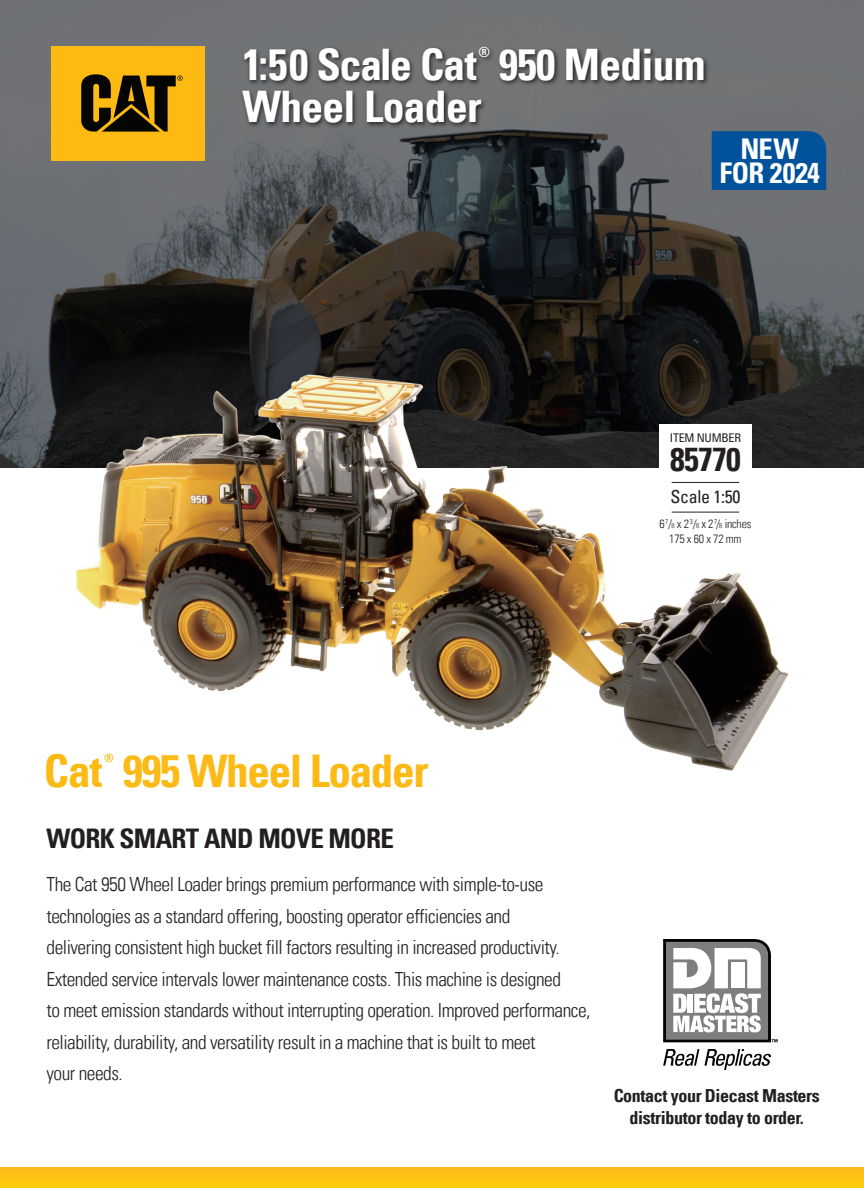
<style>
.page{position:relative;width:864px;height:1188px;background:#fff}
.page>*{position:absolute;margin:0;border:0;box-sizing:border-box;transform-origin:0 0}
.t1{font:700 condensed 45.15px "Univers LT";letter-spacing:-.03em;color:#fcba17}
.t2{font:700 condensed 45.15px "Univers LT";color:#fcba13}
.t3{font:700 condensed 43.5px "Univers LT";letter-spacing:-.015em;color:#fff}
.t4{font:700 condensed 33px "Univers LT";letter-spacing:-.02em;color:#231f20}
.t5{font:700 condensed 28.5px/24.5px "Univers LT";letter-spacing:-.01em;color:#fff;text-align:center}
.t6{font:700 condensed 27px "Univers LT";letter-spacing:-.025em;color:#231f20}
.t7{font:300 condensed 19.5px/31.5px "Univers LT";letter-spacing:-.025em;color:#231f20}
.t8{font:700 condensed 18px/22.5px "Univers LT";letter-spacing:-.02em;color:#231f20;text-align:center}
.t9{font:condensed 18px "Univers LT";letter-spacing:-.02em;color:#231f20}
.t10{font:700 condensed 13.95px "Univers LT";color:#fff}
.t11{font:300 condensed 12px/14.4px "Univers LT";letter-spacing:-.02em;color:#231f20;text-align:center}
.t12{font:condensed 12px "Univers LT";letter-spacing:-.02em;color:#231f20}
.t13{font:700 condensed 11.7px "Univers LT";color:#fcba13}
.s1{font-size:7.05px}
</style>
<div class="page">
<img style="left:0;top:0;width:864px;height:468px">
<img style="left:48px;top:316px;width:768px;height:455px">
<div style="left:52px;top:46px;width:153px;height:115px;background:#fcba13"></div>
<svg style="left:81px;top:74px;width:102px;height:58px"></svg>
<div style="left:0;top:1167px;width:864px;height:21px;background:#fcc412"></div>
<div style="left:712px;top:131px;width:114px;height:59px;background:#01529b"></div>
<img style="left:238px;top:0;width:485px;height:183px">
<div style="left:659px;top:424px;width:93px;height:128px;background:#fff"></div>
<hr style="left:672px;top:482px;width:67px;height:1px;background:#231f20">
<hr style="left:672px;top:512px;width:67px;height:1px;background:#231f20">
<svg style="left:663px;top:939px;width:115px;height:103px"></svg>
<svg style="left:663px;top:1049px;width:108px;height:21px"></svg>
<h2 class="t3" style="left:242px;top:38px;width:236px">1:50 Scale Cat</h2>
<p class="t10" style="left:478px;top:43px;width:13px">®</p>
<h2 class="t3" style="left:499px;top:38px;width:208px">950 Medium</h2>
<h2 class="t3" style="left:242px;top:80px;width:241px">Wheel Loader</h2>
<h3 class="t5" style="left:720px;top:136px;width:102px">NEW<br>FOR 2024</h3>
<p class="t12" style="left:670px;top:430px;width:73px">ITEM NUMBER</p>
<h3 class="t4" style="left:670px;top:439px;width:72px">85770</h3>
<p class="t9" style="left:671px;top:485px;width:71px">Scale 1:50</p>
<p class="t11" style="left:659px;top:517px;width:94px">6<sup>7</sup>/<span class="s1">8</span> x 2<sup>3</sup>/<span class="s1">8</span> x 2<sup>7</sup>/<span class="s1">8</span> inches<br>175 x 60 x 72 mm</p>
<h1 class="t2" style="left:44px;top:743px;width:60px">Cat</h1>
<p class="t13" style="left:104px;top:751px;width:11px">®</p>
<h1 class="t1" style="left:123px;top:743px;width:307px">995 Wheel Loader</h1>
<h3 class="t6" style="left:46px;top:822px;width:349px">WORK SMART AND MOVE MORE</h3>
<p class="t7" style="left:46px;top:869px;width:546px">The Cat 950 Wheel Loader brings premium performance with simple-to-use technologies as a standard offering, boosting operator efficiencies and<br>delivering consistent high bucket fill factors resulting in increased productivity.<br>Extended service intervals lower maintenance costs. This machine is designed<br>to meet emission standards without interrupting operation. Improved performance, reliability, durability, and versatility result in a machine that is built to meet<br>your needs.</p>
<p class="t8" style="left:614px;top:1084px;width:208px">Contact your Diecast Masters distributor today to order.</p>
</div>
